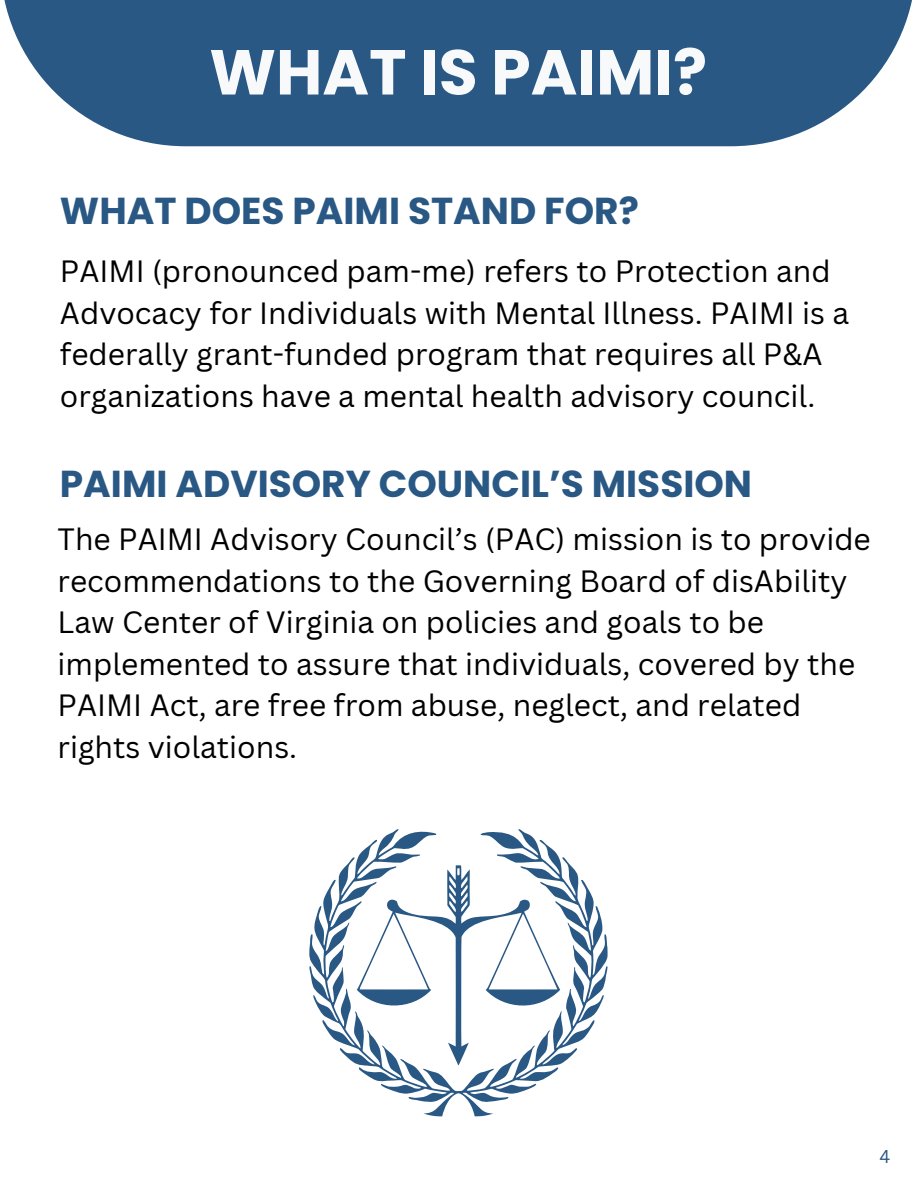
<style>
.page{position:relative;width:918px;height:1188px;background:#fff}
.page>*{position:absolute;margin:0;border:0;box-sizing:border-box;transform-origin:0 0}
.t1{font:700 63.45px "Poppins";color:#f7f9fa}
.t2{font:700 37.5px "Poppins";color:#295884}
.t3{font:30px/41.7px "Canva Sans";color:#000}
.t4{font:18px "Canva Sans";color:#295884}
</style>
<div class="page">
<svg style="left:4px;top:0;width:908px;height:146px;background:#3e6890"></svg>
<svg style="left:309px;top:829px;width:299px;height:288px"></svg>
<svg style="left:357px;top:865px;width:203px;height:201px"></svg>
<p class="t1" style="left:209px;top:28px;width:499px">WHAT IS PAIMI?</p>
<h1 class="t2" style="left:60px;top:184px;width:580px">WHAT DOES PAIMI STAND FOR?</h1>
<h2 class="t3" style="left:60px;top:250px;width:791px">PAIMI (pronounced pam-me) refers to Protection and Advocacy for Individuals with Mental Illness. PAIMI is a federally grant-funded program that requires all P&amp;A organizations have a mental health advisory council.</h2>
<h2 class="t2" style="left:60px;top:458px;width:694px">PAIMI ADVISORY COUNCIL’S MISSION</h2>
<p class="t3" style="left:58px;top:518px;width:815px">The PAIMI Advisory Council’s (PAC) mission is to provide recommendations to the Governing Board of disAbility Law Center of Virginia on policies and goals to be implemented to assure that individuals, covered by the PAIMI Act, are free from abuse, neglect, and related rights violations.</p>
<p class="t4" style="left:880px;top:1144px;width:12px">4</p>
</div>
